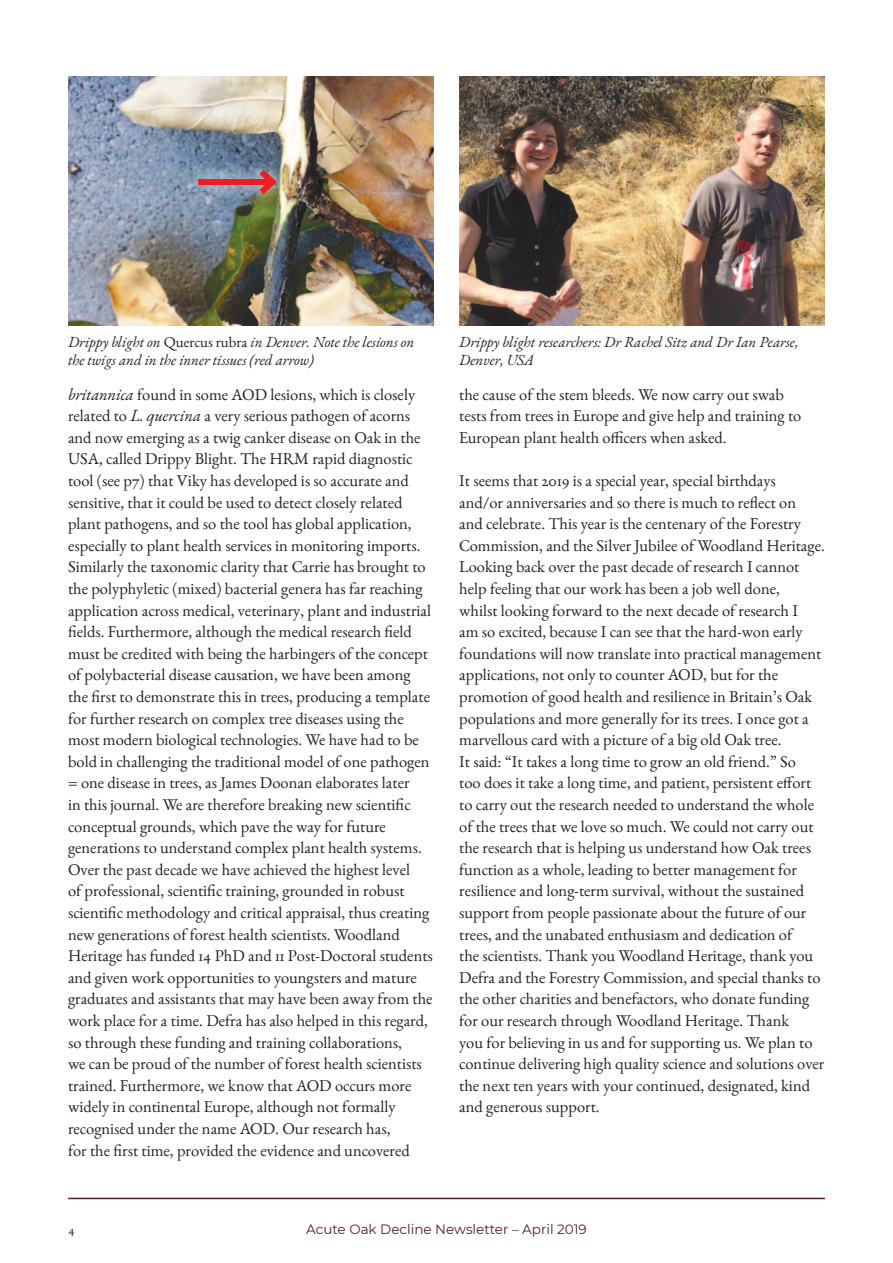
<style>
.page{position:relative;width:893px;height:1263px;background:#fff}
.page>*{position:absolute;margin:0;border:0;box-sizing:border-box;transform-origin:0 0}
.t1{font:16.5px/21.6px "EB Garamond";color:#231f20}
.t2{font:italic 15px/18px "EB Garamond";color:#231f20}
.t3{font:13.5px "Montserrat";color:#551f22}
.t4{font:13.5px "EB Garamond";color:#231f20}
.s1{font-style:normal}
.s2{font-style:italic}
</style>
<div class="page">
<hr style="left:68px;top:1198px;width:757px;height:1px;background:#551f22">
<img style="left:459px;top:76px;width:366px;height:249px">
<img style="left:68px;top:76px;width:366px;height:249px">
<svg style="left:183px;top:156px;width:107px;height:52px;background:#83949f"></svg>
<div style="left:198px;top:179px;width:74px;height:6px;background:#ee1d23"></div>
<svg style="left:253px;top:163px;width:28px;height:38px"></svg>
<p class="t2" style="left:68px;top:333px;width:348px">Drippy blight on <span class="s1">Quercus rubra</span> in Denver. Note the lesions on the twigs and in the inner tissues (red arrow)</p>
<p class="t2" style="left:459px;top:333px;width:340px">Drippy blight researchers: Dr Rachel Sitz and Dr Ian Pearse,<br>Denver, USA</p>
<p class="t1" style="left:68px;top:383px;width:366px"><span class="s2">britannica</span> found in some AOD lesions, which is closely related to <span class="s2">L. quercina</span> a very serious pathogen of acorns and now emerging as a twig canker disease on Oak in the USA, called Drippy Blight. The HRM rapid diagnostic tool (see p7) that Viky has developed is so accurate and sensitive, that it could be used to detect closely related plant pathogens, and so the tool has global application, especially to plant health services in monitoring imports.<br>Similarly the taxonomic clarity that Carrie has brought to the polyphyletic (mixed) bacterial genera has far reaching application across medical, veterinary, plant and industrial fields. Furthermore, although the medical research field must be credited with being the harbingers of the concept of polybacterial disease causation, we have been among the first to demonstrate this in trees, producing a template for further research on complex tree diseases using the most modern biological technologies. We have had to be bold in challenging the traditional model of one pathogen = one disease in trees, as James Doonan elaborates later<br>in this journal. We are therefore breaking new scientific conceptual grounds, which pave the way for future generations to understand complex plant health systems.<br>Over the past decade we have achieved the highest level<br>of professional, scientific training, grounded in robust scientific methodology and critical appraisal, thus creating new generations of forest health scientists. Woodland Heritage has funded 14 PhD and 11 Post-Doctoral students and given work opportunities to youngsters and mature graduates and assistants that may have been away from the work place for a time. Defra has also helped in this regard, so through these funding and training collaborations,<br>we can be proud of the number of forest health scientists trained. Furthermore, we know that AOD occurs more widely in continental Europe, although not formally recognised under the name AOD. Our research has,<br>for the first time, provided the evidence and uncovered</p>
<p class="t1" style="left:459px;top:383px;width:344px">the cause of the stem bleeds. We now carry out swab tests from trees in Europe and give help and training to<br>European plant health officers when asked.</p>
<p class="t1" style="left:459px;top:469px;width:367px">It seems that 2019 is a special year, special birthdays<br>and/or anniversaries and so there is much to reflect on<br>and celebrate. This year is the centenary of the Forestry Commission, and the Silver Jubilee of Woodland Heritage.<br>Looking back over the past decade of research I cannot help feeling that our work has been a job well done,<br>whilst looking forward to the next decade of research I<br>am so excited, because I can see that the hard-won early foundations will now translate into practical management applications, not only to counter AOD, but for the promotion of good health and resilience in Britain’s Oak populations and more generally for its trees. I once got a marvellous card with a picture of a big old Oak tree.<br>It said: “It takes a long time to grow an old friend.” So<br>too does it take a long time, and patient, persistent effort to carry out the research needed to understand the whole of the trees that we love so much. We could not carry out the research that is helping us understand how Oak trees function as a whole, leading to better management for resilience and long-term survival, without the sustained support from people passionate about the future of our trees, and the unabated enthusiasm and dedication of<br>the scientists. Thank you Woodland Heritage, thank you Defra and the Forestry Commission, and special thanks to the other charities and benefactors, who donate funding for our research through Woodland Heritage. Thank<br>you for believing in us and for supporting us. We plan to continue delivering high quality science and solutions over the next ten years with your continued, designated, kind and generous support.</p>
<p class="t4" style="left:68px;top:1219px;width:8px">4</p>
<p class="t3" style="left:306px;top:1220px;width:282px">Acute Oak Decline Newsletter – April 2019</p>
</div>
